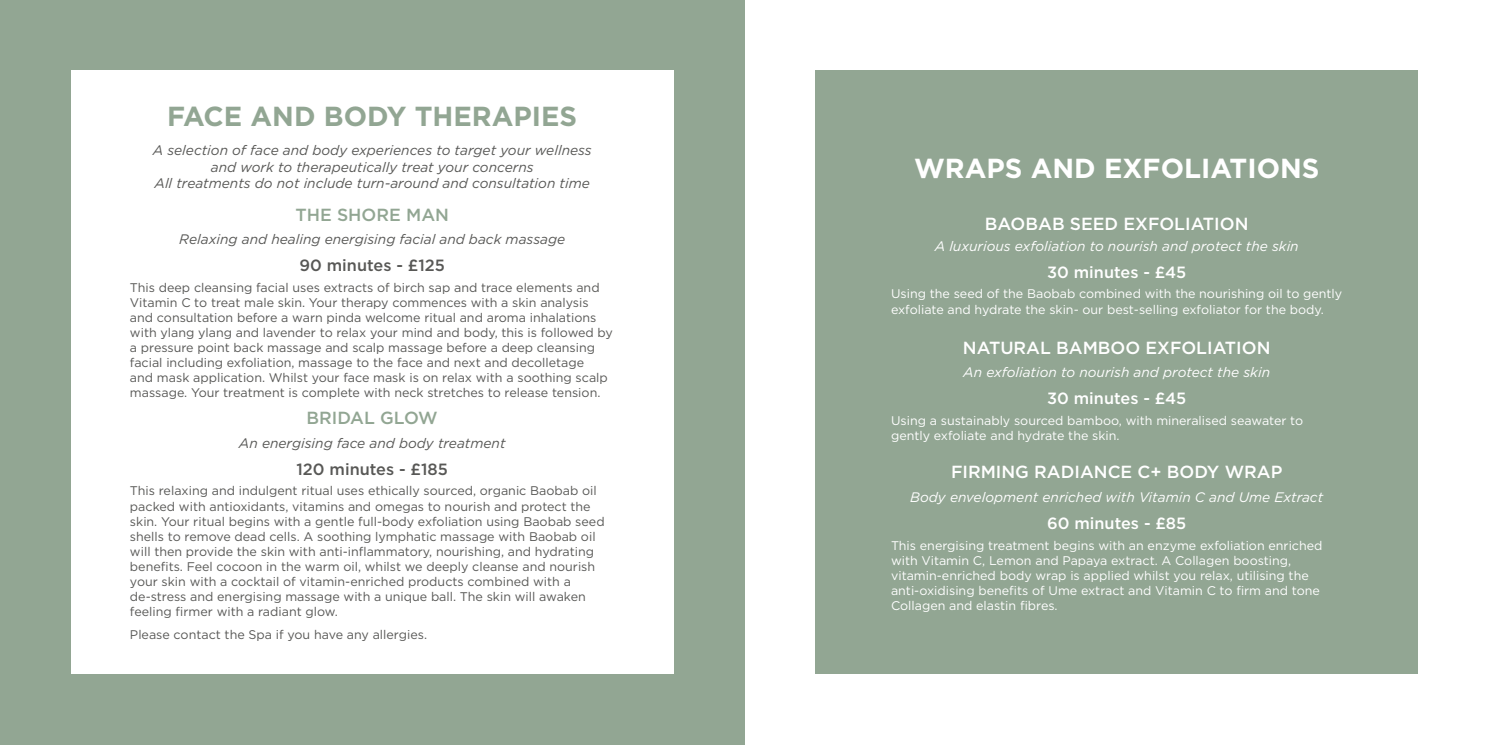
<style>
.page{position:relative;width:1489px;height:745px;background:#fff}
.page>*{position:absolute;margin:0;border:0;box-sizing:border-box;transform-origin:0 0}
.t1{font:700 27.5px "Gotham";color:#92a693}
.t2{font:700 27.5px "Gotham";color:#fff}
.t3{font:500 17.5px "Gotham";color:#fff}
.t4{font:500 17.5px "Gotham";color:#92a693}
.t5{font:500 16.25px "Gotham";color:#fff}
.t6{font:500 16.25px "Gotham";color:#585856}
.t7{font:italic 13.75px/16.2px "Gotham";color:#585856;text-align:center}
.t8{font:italic 13.75px "Gotham";color:#fff}
.t9{font:12.5px/15px "Gotham";color:#585856}
.t10{font:12.5px/15px "Gotham";color:#fff}
</style>
<div class="page">
<div style="left:0;top:0;width:744px;height:744px;background:#92a693"></div>
<div style="left:71px;top:71px;width:602px;height:602px;background:#fff"></div>
<div style="left:815px;top:71px;width:602px;height:602px;background:#92a693"></div>
<h1 class="t1" style="left:167px;top:104px;width:411px">FACE AND BODY THERAPIES</h1>
<p class="t7" style="left:153px;top:143px;width:440px">A selection of face and body experiences to target your wellness and work to therapeutically treat your concerns<br>All treatments do not include turn-around and consultation time</p>
<h2 class="t4" style="left:295px;top:206px;width:155px">THE SHORE MAN</h2>
<p class="t7" style="left:179px;top:232px;width:387px">Relaxing and healing energising facial and back massage</p>
<h3 class="t6" style="left:299px;top:258px;width:147px">90 minutes - £125</h3>
<p class="t9" style="left:130px;top:280px;width:484px">This deep cleansing facial uses extracts of birch sap and trace elements and Vitamin C to treat male skin. Your therapy commences with a skin analysis and consultation before a warn pinda welcome ritual and aroma inhalations with ylang ylang and lavender to relax your mind and body, this is followed by a pressure point back massage and scalp massage before a deep cleansing facial including exfoliation, massage to the face and next and decolletage<br>and mask application. Whilst your face mask is on relax with a soothing scalp massage. Your treatment is complete with neck stretches to release tension.</p>
<h2 class="t4" style="left:306px;top:410px;width:133px">BRIDAL GLOW</h2>
<p class="t7" style="left:239px;top:435px;width:268px">An energising face and body treatment</p>
<h3 class="t6" style="left:296px;top:462px;width:153px">120 minutes - £185</h3>
<p class="t9" style="left:130px;top:484px;width:476px">This relaxing and indulgent ritual uses ethically sourced, organic Baobab oil packed with antioxidants, vitamins and omegas to nourish and protect the skin. Your ritual begins with a gentle full-body exfoliation using Baobab seed shells to remove dead cells. A soothing lymphatic massage with Baobab oil will then provide the skin with anti-inflammatory, nourishing, and hydrating benefits. Feel cocoon in the warm oil, whilst we deeply cleanse and nourish your skin with a cocktail of vitamin-enriched products combined with a de-stress and energising massage with a unique ball. The skin will awaken feeling firmer with a radiant glow.</p>
<p class="t9" style="left:130px;top:627px;width:298px">Please contact the Spa if you have any allergies.</p>
<h1 class="t2" style="left:914px;top:156px;width:407px">WRAPS AND EXFOLIATIONS</h1>
<h2 class="t3" style="left:984px;top:216px;width:265px">BAOBAB SEED EXFOLIATION</h2>
<p class="t8" style="left:934px;top:240px;width:365px">A luxurious exfoliation to nourish and protect the skin</p>
<h3 class="t5" style="left:1047px;top:265px;width:141px">30 minutes - £45</h3>
<p class="t10" style="left:891px;top:287px;width:453px">Using the seed of the Baobab combined with the nourishing oil to gently exfoliate and hydrate the skin- our best-selling exfoliator for the body.</p>
<h2 class="t3" style="left:962px;top:339px;width:309px">NATURAL BAMBOO EXFOLIATION</h2>
<p class="t8" style="left:963px;top:366px;width:308px">An exfoliation to nourish and protect the skin</p>
<h3 class="t5" style="left:1047px;top:391px;width:141px">30 minutes - £45</h3>
<p class="t10" style="left:891px;top:413px;width:413px">Using a sustainably sourced bamboo, with mineralised seawater to gently exfoliate and hydrate the skin.</p>
<h2 class="t3" style="left:951px;top:463px;width:333px">FIRMING RADIANCE C+ BODY WRAP</h2>
<p class="t8" style="left:910px;top:490px;width:414px">Body envelopment enriched with Vitamin C and Ume Extract</p>
<h3 class="t5" style="left:1047px;top:516px;width:141px">60 minutes - £85</h3>
<p class="t10" style="left:891px;top:538px;width:433px">This energising treatment begins with an enzyme exfoliation enriched with Vitamin C, Lemon and Papaya extract. A Collagen boosting, vitamin-enriched body wrap is applied whilst you relax, utilising the anti-oxidising benefits of Ume extract and Vitamin C to firm and tone Collagen and elastin fibres.</p>
</div>
